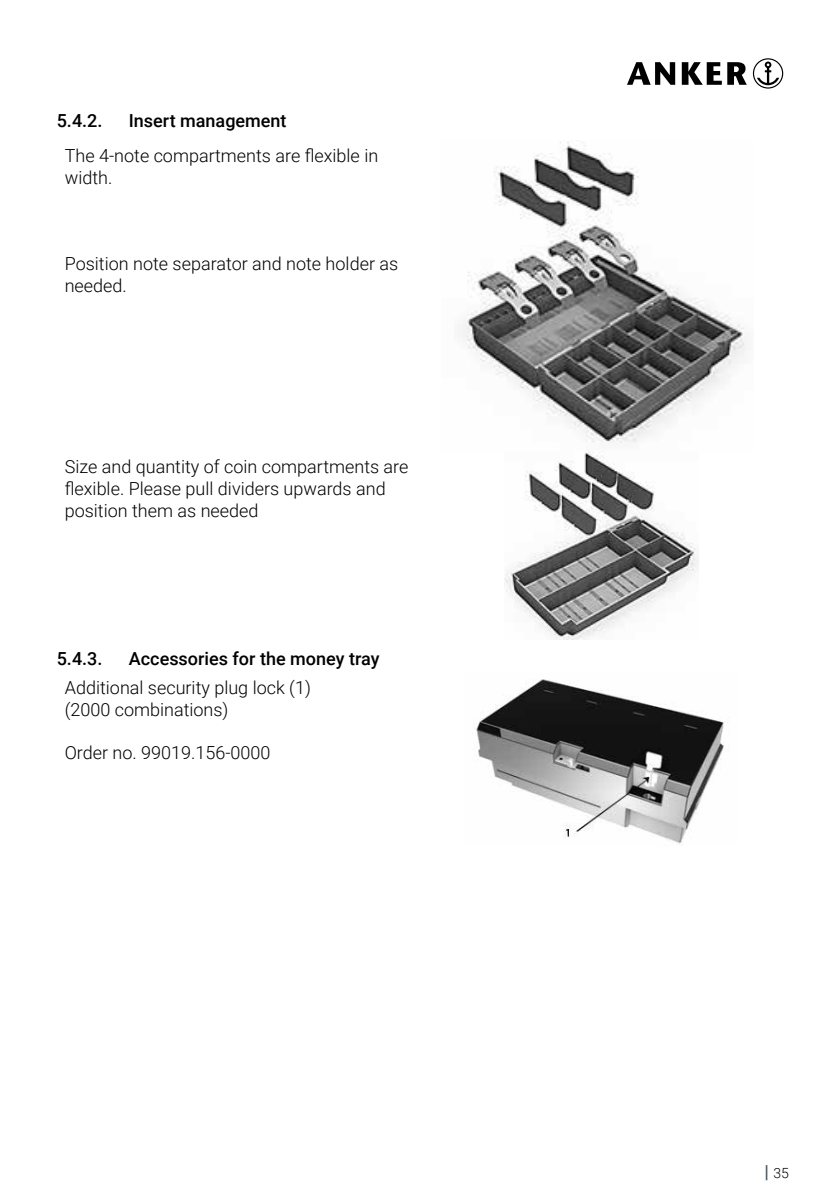
<style>
.page{position:relative;width:840px;height:1191px;background:#fff}
.page>*{position:absolute;margin:0;border:0;box-sizing:border-box;transform-origin:0 0}
.t1{font:300 18px/21.6px "Roboto";color:#000}
.t2{font:500 18px "Roboto";color:#000}
.t3{font:300 14px "Roboto";color:#000}
.s1{font-weight:500;font-size:18px;color:#4b545e}
</style>
<div class="page">
<svg style="left:752px;top:58px;width:30px;height:31px"></svg>
<svg style="left:627px;top:62px;width:47px;height:23px"></svg>
<svg style="left:681px;top:62px;width:65px;height:23px"></svg>
<img style="left:462px;top:142px;width:283px;height:310px">
<img style="left:504px;top:452px;width:194px;height:188px">
<img style="left:476px;top:679px;width:248px;height:165px">
<p class="t2" style="left:57px;top:108px;width:47px">5.4.2.</p>
<p class="t2" style="left:129px;top:108px;width:159px">Insert management</p>
<p class="t1" style="left:65px;top:144px;width:315px">The 4-note compartments are flexible in width.</p>
<p class="t1" style="left:65px;top:252px;width:335px">Position note separator and note holder as needed.</p>
<p class="t1" style="left:65px;top:455px;width:345px">Size and quantity of coin compartments are flexible. Please pull dividers upwards and position them as needed</p>
<p class="t2" style="left:57px;top:646px;width:47px">5.4.3.</p>
<p class="t2" style="left:129px;top:646px;width:252px">Accessories for the money tray</p>
<p class="t1" style="left:65px;top:676px;width:247px">Additional security plug lock (1) (2000 combinations)</p>
<p class="t1" style="left:65px;top:741px;width:207px">Order no. 99019.156-0000</p>
<p class="t3" style="left:764px;top:1163px;width:26px"><span class="s1">|</span> 35</p>
</div>
